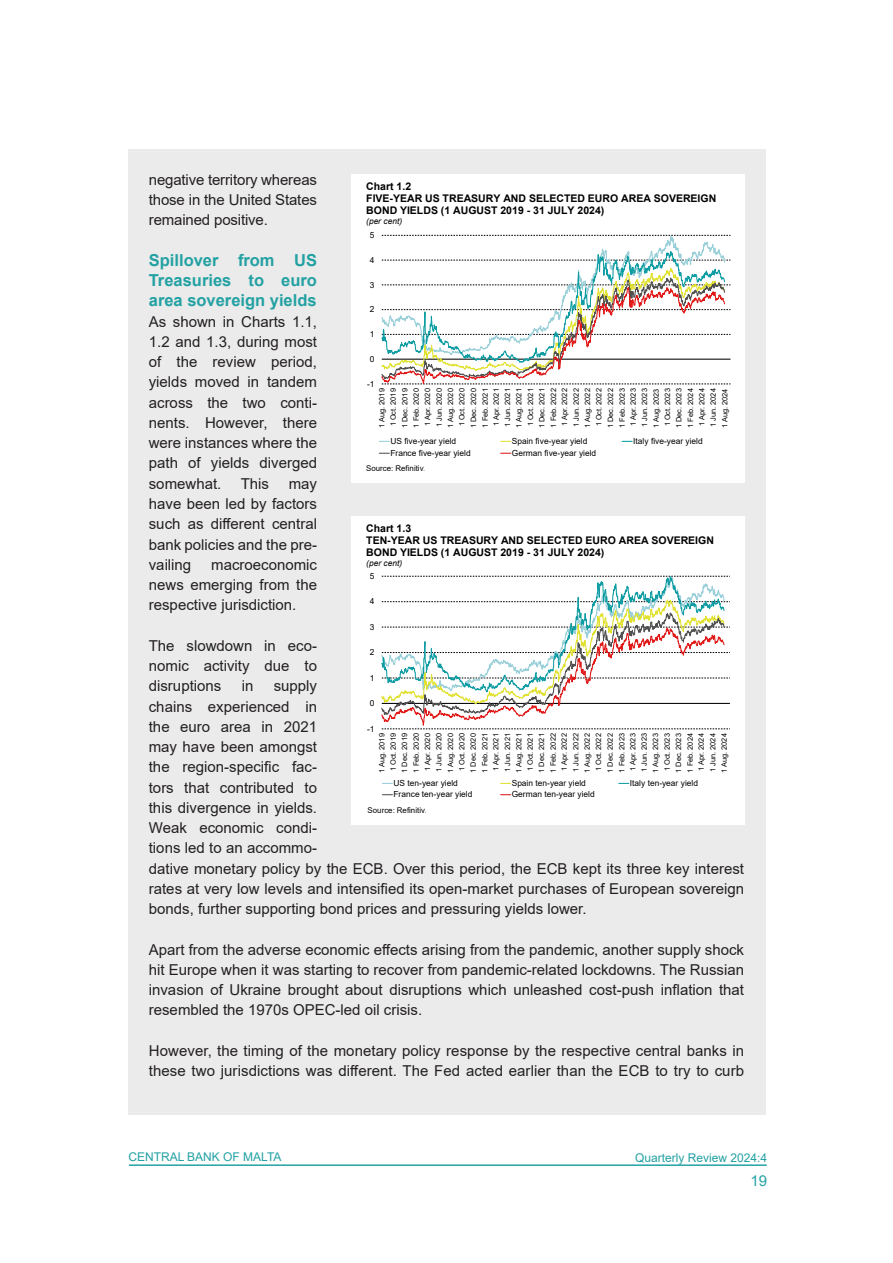
<style>
.page{position:relative;width:893px;height:1263px;background:#fff}
.page>*{position:absolute;margin:0;border:0;box-sizing:border-box;transform-origin:0 0}
.QR_Subhead_Level_1{font:700 16.5px/20.2px "Arial";color:#23a1a3;text-align:justify}
.QR_Normal_Text{font:15px/20.2px "Arial";color:#231f20;text-align:justify}
.t1{font:15px "Arial";color:#23a1a3}
.t2{font:12px "Arial";color:#23a1a3}
.t3{font:700 10.5px/12.1px "Arial";color:#000}
.t4{font:8.4px "Arial";color:#000}
.t5{font:italic 8.4px "Arial";color:#000}
.t6{font:7.95px "Arial";color:#000}
.t7{font:7.35px/11.4px "Arial";color:#000;text-align:justify}
.s1{font-size:5.85px}
</style>
<div class="page">
<hr style="left:129px;top:1164px;width:638px;height:2px;background:#23a1a3">
<div style="left:128px;top:150px;width:638px;height:965px;background:#ebebeb"></div>
<div style="left:351px;top:516px;width:393px;height:309px;background:#fff"></div>
<svg style="left:382px;top:576px;width:348px;height:154px"></svg>
<div style="left:351px;top:174px;width:393px;height:309px;background:#fff"></div>
<svg style="left:382px;top:235px;width:344px;height:19px"></svg>
<svg style="left:382px;top:254px;width:348px;height:131px"></svg>
<p class="QR_Normal_Text" style="left:149px;top:169px;width:170px">negative territory whereas those in the United States remained positive.</p>
<p class="QR_Subhead_Level_1" style="left:149px;top:250px;width:170px">Spillover from US Treasuries to euro area sovereign yields</p>
<p class="QR_Normal_Text" style="left:149px;top:311px;width:170px">As shown in Charts 1.1, 1.2 and 1.3, during most of the review period, yields moved in tandem across the two conti&shy;nents. However, there were instances where the path of yields diverged somewhat.</p>
<p class="t3" style="left:366px;top:180px;width:352px">Chart 1.2<br>FIVE-YEAR US TREASURY AND SELECTED EURO AREA SOVEREIGN<br>BOND YIELDS (1 AUGUST 2019 - 31 JULY 2024)</p>
<p class="t5" style="left:366px;top:216px;width:37px">(per cent)</p>
<p class="t4" style="left:370px;top:229px;width:6px">5</p>
<p class="t4" style="left:370px;top:254px;width:6px">4</p>
<p class="t4" style="left:370px;top:279px;width:6px">3</p>
<p class="t4" style="left:370px;top:304px;width:6px">2</p>
<p class="t4" style="left:370px;top:328px;width:6px">1</p>
<p class="t4" style="left:370px;top:353px;width:6px">0</p>
<p class="t4" style="left:367px;top:378px;width:9px">-1</p>
<p class="t7" style="left:376px;top:428px;width:41px;rotate:-90deg">1 Aug. 2019<br>1 Oct. 2019<br>1 Dec. 2019<br>1 Feb. 2020<br>1 Apr. 2020<br>1 Jun. 2020<br>1 Aug. 2020<br>1 Oct. 2020<br>1 Dec. 2020<br>1 Feb. 2021<br>1 Apr. 2021<br>1 Jun. 2021<br>1 Aug. 2021<br>1 Oct. 2021<br>1 Dec. 2021<br>1 Feb. 2022<br>1 Apr. 2022<br>1 Jun. 2022<br>1 Aug. 2022<br>1 Oct. 2022<br>1 Dec. 2022<br>1 Feb. 2023<br>1 Apr. 2023<br>1 Jun. 2023<br>1 Aug. 2023<br>1 Oct. 2023<br>1 Dec. 2023<br>1 Feb. 2024<br>1 Apr. 2024<br>1 Jun. 2024<br>1 Aug. 2024</p>
<p class="t4" style="left:390px;top:435px;width:67px">US five-year yield</p>
<p class="t4" style="left:512px;top:435px;width:77px">Spain five-year yield</p>
<p class="t4" style="left:633px;top:435px;width:71px">Italy five-year yield</p>
<p class="t4" style="left:390px;top:447px;width:82px">France five-year yield</p>
<p class="t4" style="left:512px;top:447px;width:86px">German five-year yield</p>
<p class="t6" style="left:366px;top:463px;width:60px">Source: Refinitiv<span class="s1">.</span></p>
<p class="QR_Normal_Text" style="left:241px;top:473px;width:30px">This</p>
<p class="QR_Normal_Text" style="left:149px;top:473px;width:170px;text-indent:140px">may have been led by factors such as different central bank policies and the pre&shy;vailing</p>
<p class="t3" style="left:366px;top:522px;width:349px">Chart 1.3<br>TEN-YEAR US TREASURY AND SELECTED EURO AREA SOVEREIGN<br>BOND YIELDS (1 AUGUST 2019 - 31 JULY 2024)</p>
<p class="t5" style="left:366px;top:558px;width:37px">(per cent)</p>
<p class="QR_Normal_Text" style="left:149px;top:554px;width:170px;text-indent:62px">macroeconomic news emerging from the respective jurisdiction.</p>
<p class="QR_Normal_Text" style="left:149px;top:635px;width:170px">The slowdown in eco&shy;nomic activity due to disruptions</p>
<p class="t4" style="left:370px;top:570px;width:6px">5</p>
<p class="t4" style="left:370px;top:596px;width:6px">4</p>
<p class="t4" style="left:370px;top:621px;width:6px">3</p>
<p class="t4" style="left:370px;top:646px;width:6px">2</p>
<p class="t4" style="left:370px;top:672px;width:6px">1</p>
<p class="QR_Normal_Text" style="left:149px;top:676px;width:597px;text-align:left;text-indent:125px">supply<br>chains experienced in<br>the euro area in 2021<br>may have been amongst<br>the region-specific fac-<br>tors that contributed to<br>this divergence in yields.<br>Weak economic condi-<br>tions led to an accommo-<br>dative monetary policy by the ECB. Over this period, the ECB kept its three key interest rates at very low levels and intensified its open-market purchases of European sovereign bonds, further supporting bond prices and pressuring yields lower.</p>
<p class="QR_Normal_Text" style="left:149px;top:939px;width:597px">Apart from the adverse economic effects arising from the pandemic, another supply shock hit Europe when it was starting to recover from pandemic-related lockdowns. The Russian invasion of Ukraine brought about disruptions which unleashed cost-push inflation that resembled the 1970s OPEC-led oil crisis.</p>
<p class="QR_Normal_Text" style="left:149px;top:1040px;width:597px">However, the timing of the monetary policy response by the respective central banks in these two jurisdictions was different. The Fed acted earlier than the ECB to try to curb</p>
<p class="QR_Normal_Text" style="left:242px;top:676px;width:13px">in</p>
<p class="t4" style="left:370px;top:697px;width:6px">0</p>
<p class="t4" style="left:367px;top:723px;width:9px">-1</p>
<p class="t7" style="left:376px;top:773px;width:41px;rotate:-90deg">1 Aug. 2019<br>1 Oct. 2019<br>1 Dec. 2019<br>1 Feb. 2020<br>1 Apr. 2020<br>1 Jun. 2020<br>1 Aug. 2020<br>1 Oct. 2020<br>1 Dec. 2020<br>1 Feb. 2021<br>1 Apr. 2021<br>1 Jun. 2021<br>1 Aug. 2021<br>1 Oct. 2021<br>1 Dec. 2021<br>1 Feb. 2022<br>1 Apr. 2022<br>1 Jun. 2022<br>1 Aug. 2022<br>1 Oct. 2022<br>1 Dec. 2022<br>1 Feb. 2023<br>1 Apr. 2023<br>1 Jun. 2023<br>1 Aug. 2023<br>1 Oct. 2023<br>1 Dec. 2023<br>1 Feb. 2024<br>1 Apr. 2024<br>1 Jun. 2024<br>1 Aug. 2024</p>
<p class="t4" style="left:393px;top:777px;width:66px">US ten-year yield</p>
<p class="t4" style="left:512px;top:777px;width:76px">Spain ten-year yield</p>
<p class="t4" style="left:630px;top:777px;width:70px">Italy ten-year yield</p>
<p class="t4" style="left:393px;top:789px;width:80px">France ten-year yield</p>
<p class="t4" style="left:512px;top:789px;width:85px">German ten-year yield</p>
<p class="t6" style="left:368px;top:804px;width:60px">Source: Refinitiv<span class="s1">.</span></p>
<p class="t2" style="left:128px;top:1149px;width:155px">CENTRAL BANK OF MALTA</p>
<p class="t2" style="left:635px;top:1150px;width:134px">Quarterly Review 2024:4</p>
<p class="t1" style="left:750px;top:1170px;width:18px">19</p>
</div>
